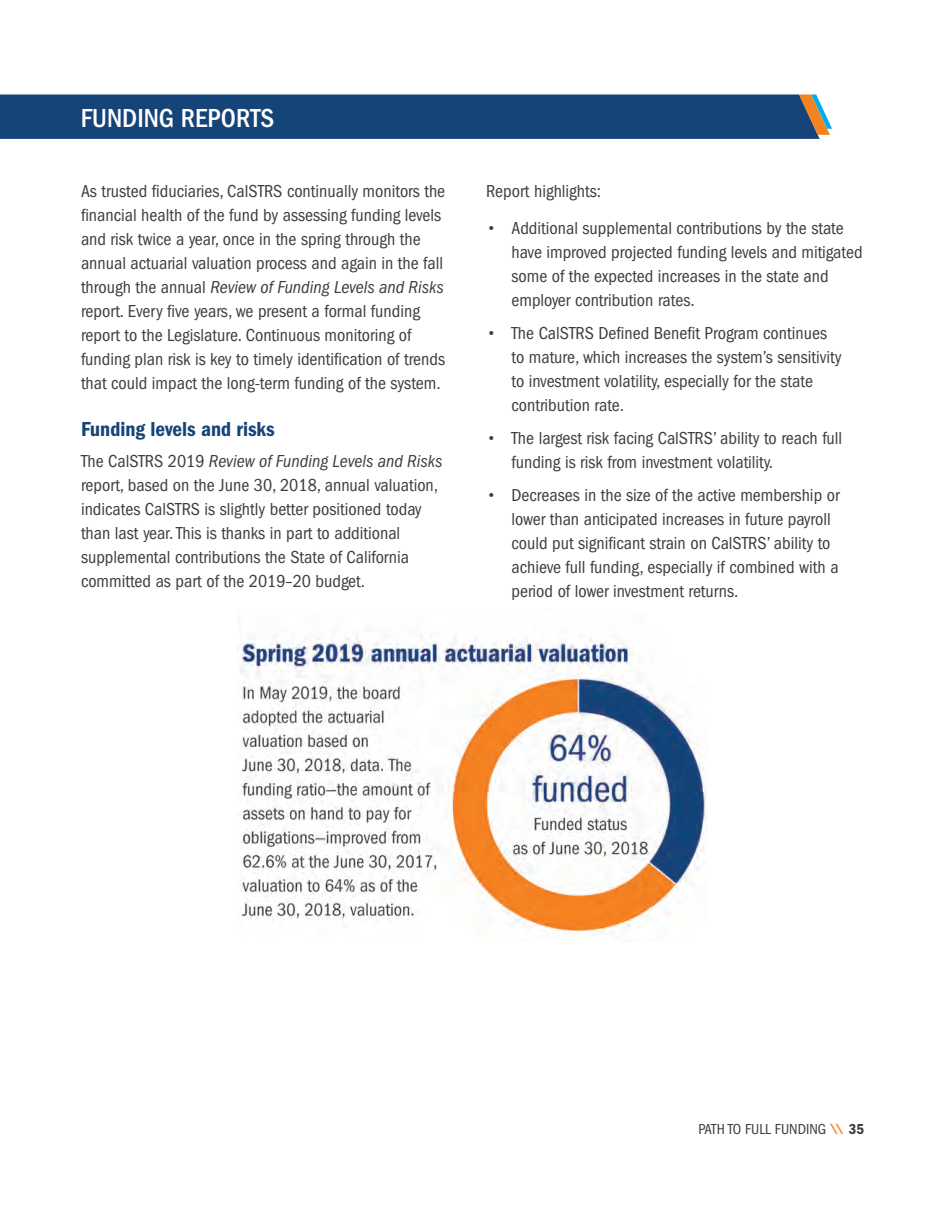
<style>
.page{position:relative;width:945px;height:1215px;background:#fff}
.page>*{position:absolute;margin:0;border:0;box-sizing:border-box;transform-origin:0 0}
.H3-header{font:500 condensed 27px "ITC Franklin Gothic Std";color:#fff}
.H5-Subhead_1{font:21px "ITC Franklin Gothic Std Dm Cd";color:#154479}
.body-_last_paragraph{font:condensed 18px/24px "ITC Franklin Gothic Std";color:#3e3e3f}
.Paragraph{font:condensed 18px/24px "ITC Franklin Gothic Std";color:#3e3e3f}
.t1{font:condensed 15px "ITC Franklin Gothic Std";color:#3e3e3f}
.s1{font-style:italic}
.s2{font-weight:500;font-stretch:normal}
.s3{font-family:"ITC Franklin Gothic Std Hvy";font-stretch:normal;font-size:12px;color:#f58220}
.s4{font-family:"ITC Franklin Gothic Std Dm Cd";font-stretch:normal}
</style>
<div class="page">
<img style="left:237px;top:629px;width:470px;height:306px">
<div style="left:0;top:94px;width:832px;height:45px;background:#154479"></div>
<h3 class="H3-header" style="left:81px;top:102px;width:195px">FUNDING REPORTS</h3>
<p class="body-_last_paragraph" style="left:81px;top:179px;width:366px">As trusted fiduciaries, CalSTRS continually monitors the financial health of the fund by assessing funding levels and risk twice a year, once in the spring through the annual actuarial valuation process and again in the fall through the annual <span class="s1">Review of Funding Levels and Risks </span>report. Every five years, we present a formal funding report to the Legislature. Continuous monitoring of funding plan risk is key to timely identification of trends that could impact the long-term funding of the system.</p>
<h4 class="H5-Subhead_1" style="left:81px;top:417px;width:195px">Funding levels and risks</h4>
<p class="Paragraph" style="left:81px;top:449px;width:363px">The CalSTRS 2019 <span class="s1">Review of Funding Levels and Risks </span>report, based on the June 30, 2018, annual valuation, indicates CalSTRS is slightly better positioned today than last year. This is thanks in part to additional supplemental contributions the State of California committed as part of the 2019–20 budget.</p>
<p class="Paragraph" style="left:486px;top:179px;width:117px">Report highlights:</p>
<p class="body-_last_paragraph" style="left:512px;top:217px;width:353px;text-indent:-26px"><span class="s2">•</span> Additional supplemental contributions by the state have improved projected funding levels and mitigated some of the expected increases in the state and employer contribution rates.</p>
<p class="body-_last_paragraph" style="left:512px;top:322px;width:331px;text-indent:-26px"><span class="s2">•</span> The CalSTRS Defined Benefit Program continues to mature, which increases the system’s sensitivity to investment volatility, especially for the state contribution rate.</p>
<p class="body-_last_paragraph" style="left:512px;top:427px;width:332px;text-indent:-26px"><span class="s2">•</span> The largest risk facing CalSTRS’ ability to reach full funding is risk from investment volatility.</p>
<p class="body-_last_paragraph" style="left:512px;top:484px;width:330px;text-indent:-26px"><span class="s2">•</span> Decreases in the size of the active membership or lower than anticipated increases in future payroll could put significant strain on CalSTRS’ ability to achieve full funding, especially if combined with a period of lower investment returns.</p>
<p class="t1" style="left:698px;top:1121px;width:167px">PATH TO FULL FUNDING <span class="s3">\\</span> <span class="s4">35</span></p>
</div>
